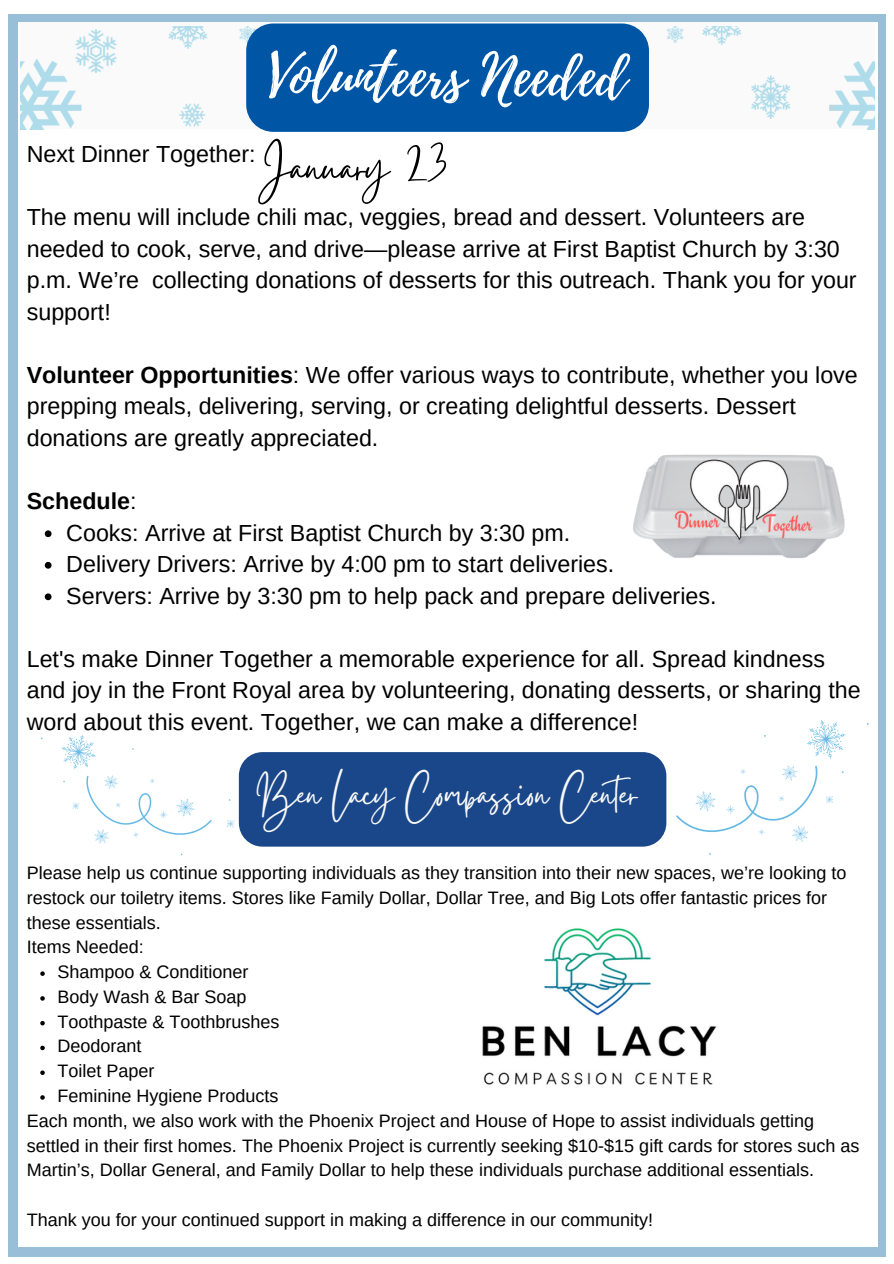
<style>
.page{position:relative;width:894px;height:1264px;background:#fff}
.page>*{position:absolute;margin:0;border:0;box-sizing:border-box;transform-origin:0 0}
.t1{font:57px "Playlist Script";color:#fff}
.t2{font:54px "Gistesy";color:#000}
.t3{font:45px "Gistesy";color:#fafafa}
.t4{font:23.25px/31.5px "Arimo";color:#000}
.t5{font:18px/24.8px "Arimo";color:#000}
.s1{font-weight:700}
</style>
<div class="page">
<div style="left:8px;top:15px;width:877px;height:1240px;background:#99bed7"></div>
<div style="left:18px;top:23px;width:858px;height:1223px;background:#fff"></div>
<svg style="left:40px;top:971px;width:5px;height:4px"></svg>
<svg style="left:40px;top:996px;width:5px;height:4px"></svg>
<svg style="left:40px;top:1021px;width:5px;height:4px"></svg>
<svg style="left:40px;top:1045px;width:5px;height:5px"></svg>
<svg style="left:40px;top:1070px;width:5px;height:4px"></svg>
<svg style="left:40px;top:1095px;width:5px;height:4px"></svg>
<img style="left:482px;top:928px;width:235px;height:157px">
<img style="left:20px;top:26px;width:854px;height:104px">
<svg style="left:45px;top:530px;width:6px;height:7px"></svg>
<svg style="left:45px;top:562px;width:6px;height:6px"></svg>
<svg style="left:45px;top:593px;width:6px;height:7px"></svg>
<svg style="left:825px;top:796px;width:8px;height:7px"></svg>
<svg style="left:806px;top:719px;width:39px;height:39px"></svg>
<svg style="left:676px;top:765px;width:142px;height:77px"></svg>
<div style="left:246px;top:24px;width:402px;height:108px;background:#0055a5"></div>
<svg style="left:61px;top:734px;width:35px;height:35px"></svg>
<svg style="left:72px;top:775px;width:140px;height:68px"></svg>
<div style="left:227px;top:752px;width:439px;height:94px;background:#1a4789"></div>
<img style="left:633px;top:466px;width:212px;height:93px">
<img style="left:647px;top:454px;width:182px;height:90px">
<p class="t1" style="left:269px;top:35px;width:358px">Volunteers Needed</p>
<p class="t2" style="left:263px;top:130px;width:184px">January 23</p>
<p class="t4" style="left:27px;top:138px;width:230px">Next Dinner Together:</p>
<p class="t4" style="left:27px;top:201px;width:831px">The menu will include chili mac, veggies, bread and dessert. Volunteers are needed to cook, serve, and drive—please arrive at First Baptist Church by 3:30 p.m. We’re collecting donations of desserts for this outreach. Thank you for your support!</p>
<p class="t4" style="left:27px;top:359px;width:832px"><span class="s1">Volunteer Opportunities</span>: We offer various ways to contribute, whether you love prepping meals, delivering, serving, or creating delightful desserts. Dessert donations are greatly appreciated.</p>
<p class="t4" style="left:66px;top:485px;width:651px;text-indent:-40px"><span class="s1">Schedule</span>:<br>Cooks: Arrive at First Baptist Church by 3:30 pm.<br>Delivery Drivers: Arrive by 4:00 pm to start deliveries.<br>Servers: Arrive by 3:30 pm to help pack and prepare deliveries.</p>
<p class="t4" style="left:27px;top:642px;width:835px">Let's make Dinner Together a memorable experience for all. Spread kindness and joy in the Front Royal area by volunteering, donating desserts, or sharing the word about this event. Together, we can make a difference!</p>
<p class="t3" style="left:257px;top:763px;width:388px">Ben Lacy Compassion Center</p>
<p class="t5" style="left:27px;top:860px;width:820px">Please help us continue supporting individuals as they transition into their new spaces, we’re looking to restock our toiletry items. Stores like Family Dollar, Dollar Tree, and Big Lots offer fantastic prices for these essentials.</p>
<h1 class="t5" style="left:27px;top:934px;width:118px">Items Needed:</h1>
<h1 class="t5" style="left:57px;top:959px;width:192px">Shampoo &amp; Conditioner</h1>
<p class="t5" style="left:57px;top:984px;width:190px">Body Wash &amp; Bar Soap</p>
<p class="t5" style="left:57px;top:1009px;width:223px">Toothpaste &amp; Toothbrushes</p>
<p class="t5" style="left:57px;top:1033px;width:86px">Deodorant</p>
<p class="t5" style="left:57px;top:1058px;width:98px">Toilet Paper</p>
<h2 class="t5" style="left:57px;top:1083px;width:222px">Feminine Hygiene Products</h2>
<p class="t5" style="left:27px;top:1108px;width:833px">Each month, we also work with the Phoenix Project and House of Hope to assist individuals getting settled in their first homes. The Phoenix Project is currently seeking $10-$15 gift cards for stores such as<br>Martin’s, Dollar General, and Family Dollar to help these individuals purchase additional essentials.</p>
<p class="t5" style="left:27px;top:1207px;width:627px">Thank you for your continued support in making a difference in our community!</p>
</div>
